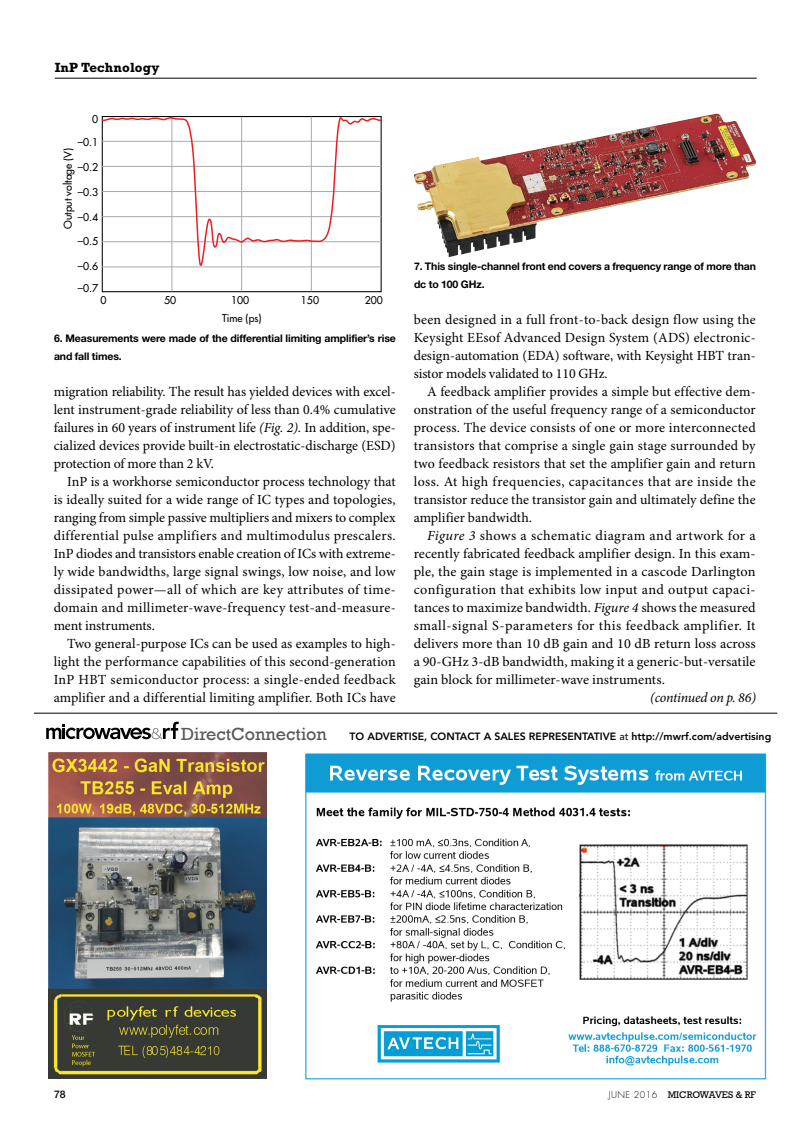
<style>
.page{position:relative;width:810px;height:1134px;background:#fff}
.page>*{position:absolute;margin:0;border:0;box-sizing:border-box;transform-origin:0 0}
.t1{font:18px "Rockwell";color:#58595b}
.t2{font:13.95px/18px "Minion Pro";color:#000;text-align:justify}
.t3{font:italic 13.95px "Minion Pro";letter-spacing:-.02em;color:#000}
.t4{font:700 13.5px "Rockwell Std";letter-spacing:.01em;color:#000}
.t5{font:700 10.5px/18px "Helvetica Neue LT Std";letter-spacing:-.01em;color:#000}
.t6{font:800 10.5px "Avenir LT Std";color:#000}
.t7{font:500 10.5px/22px "Futura Std";color:#000}
.t8{font:500 10.5px "Helvetica Neue LT Std";color:#000}
.t9{font:9.75px "Rockwell Std";color:#000}
.s1{font-style:italic}
.s2{font-weight:400}
.s3{font-family:"Futura Std";font-weight:300;font-size:9px}
</style>
<div class="page">
<hr style="left:34px;top:713px;width:743px;height:1px;background:#000">
<img style="left:305px;top:753px;width:462px;height:327px">
<img style="left:48px;top:753px;width:219px;height:325px">
<svg style="left:46px;top:722px;width:133px;height:17px"></svg>
<hr style="left:55px;top:78px;width:702px;height:1px;background:#000">
<hr style="left:102px;top:267px;width:279px;height:1px;background:#a7a9ac">
<hr style="left:172px;top:117px;width:1px;height:174px;background:#a7a9ac">
<hr style="left:241px;top:117px;width:1px;height:174px;background:#a7a9ac">
<hr style="left:311px;top:117px;width:1px;height:174px;background:#a7a9ac">
<svg style="left:101px;top:116px;width:281px;height:151px"></svg>
<img style="left:414px;top:114px;width:342px;height:143px">
<p class="t4" style="left:55px;top:59px;width:106px">InP Technology</p>
<p class="t7" style="left:92px;top:108px;width:8px">0</p>
<p class="t7" style="left:78px;top:132px;width:22px">–0.1</p>
<p class="t7" style="left:78px;top:156px;width:22px">–0.2</p>
<p class="t7" style="left:78px;top:181px;width:22px">–0.3</p>
<p class="t7" style="left:78px;top:206px;width:22px">–0.4</p>
<p class="t7" style="left:78px;top:231px;width:22px">–0.5</p>
<p class="t7" style="left:78px;top:255px;width:22px">–0.6 –0.7</p>
<p class="t7" style="left:57px;top:229px;width:83px;rotate:-90deg">Output voltage (V)</p>
<p class="t7" style="left:100px;top:290px;width:8px">0</p>
<p class="t7" style="left:164px;top:290px;width:14px">50</p>
<p class="t7" style="left:231px;top:290px;width:20px">100</p>
<p class="t7" style="left:301px;top:290px;width:20px">150</p>
<p class="t7" style="left:365px;top:290px;width:20px">200</p>
<p class="t7" style="left:222px;top:307px;width:41px">Time (ps)</p>
<p class="t5" style="left:54px;top:329px;width:343px">6. Measurements were made of the differential limiting amplifier’s rise and fall times.</p>
<p class="t2" style="left:54px;top:383px;width:344px">migration reliability. The result has yielded devices with excel&shy;lent instrument-grade reliability of less than 0.4% cumulative failures in 60 years of instrument life <span class="s1">(Fig. 2)</span>. In addition, spe&shy;cialized devices provide built-in electrostatic-discharge (ESD) protection of more than 2 kV.</p>
<p class="t2" style="left:54px;top:473px;width:344px;text-indent:14px">InP is a workhorse semiconductor process technology that is ideally suited for a wide range of IC types and topologies, ranging from simple passive multipliers and mixers to complex differential pulse amplifiers and multimodulus prescalers.<br>InP diodes and transistors enable creation of ICs with extreme&shy;ly wide bandwidths, large signal swings, low noise, and low dissipated power—all of which are key attributes of time&shy;domain and millimeter-wave-frequency test-and-measure&shy;ment instruments.</p>
<p class="t2" style="left:54px;top:635px;width:344px;text-indent:14px">Two general-purpose ICs can be used as examples to high&shy;light the performance capabilities of this second-generation InP HBT semiconductor process: a single-ended feedback amplifier and a differential limiting amplifier. Both ICs have</p>
<p class="t5" style="left:414px;top:257px;width:344px">7. This single-channel front end covers a frequency range of more than dc to 100 GHz.</p>
<p class="t2" style="left:414px;top:311px;width:344px">been designed in a full front-to-back design flow using the Keysight EEsof Advanced Design System (ADS) electronic&shy;design-automation (EDA) software, with Keysight HBT tran&shy;sistor models validated to 110 GHz.</p>
<p class="t2" style="left:414px;top:383px;width:344px;text-indent:14px">A feedback amplifier provides a simple but effective dem&shy;onstration of the useful frequency range of a semiconductor process. The device consists of one or more interconnected transistors that comprise a single gain stage surrounded by two feedback resistors that set the amplifier gain and return loss. At high frequencies, capacitances that are inside the transistor reduce the transistor gain and ultimately define the amplifier bandwidth.</p>
<p class="t2" style="left:414px;top:527px;width:344px;text-indent:14px"><span class="s1">Figure 3</span> shows a schematic diagram and artwork for a recently fabricated feedback amplifier design. In this exam&shy;ple, the gain stage is implemented in a cascode Darlington configuration that exhibits low input and output capaci&shy;tances to maximize bandwidth. <span class="s1">Figure 4</span> shows the measured small-signal S-parameters for this feedback amplifier. It delivers more than 10 dB gain and 10 dB return loss across a 90-GHz 3-dB bandwidth, making it a generic-but-versatile gain block for millimeter-wave instruments.</p>
<p class="t3" style="left:650px;top:688px;width:107px">(continued on p. 86)</p>
<p class="t1" style="left:181px;top:723px;width:147px">DirectConnection</p>
<p class="t6" style="left:350px;top:730px;width:423px">TO ADVERTISE, CONTACT A SALES REPRESENTATIVE <span class="s2">at</span> http://mwrf.com/advertising</p>
<p class="t8" style="left:54px;top:1088px;width:13px">78</p>
<p class="t9" style="left:609px;top:1089px;width:149px"><span class="s3">JUNE 2016</span> MICROWAVES &amp; RF</p>
</div>
